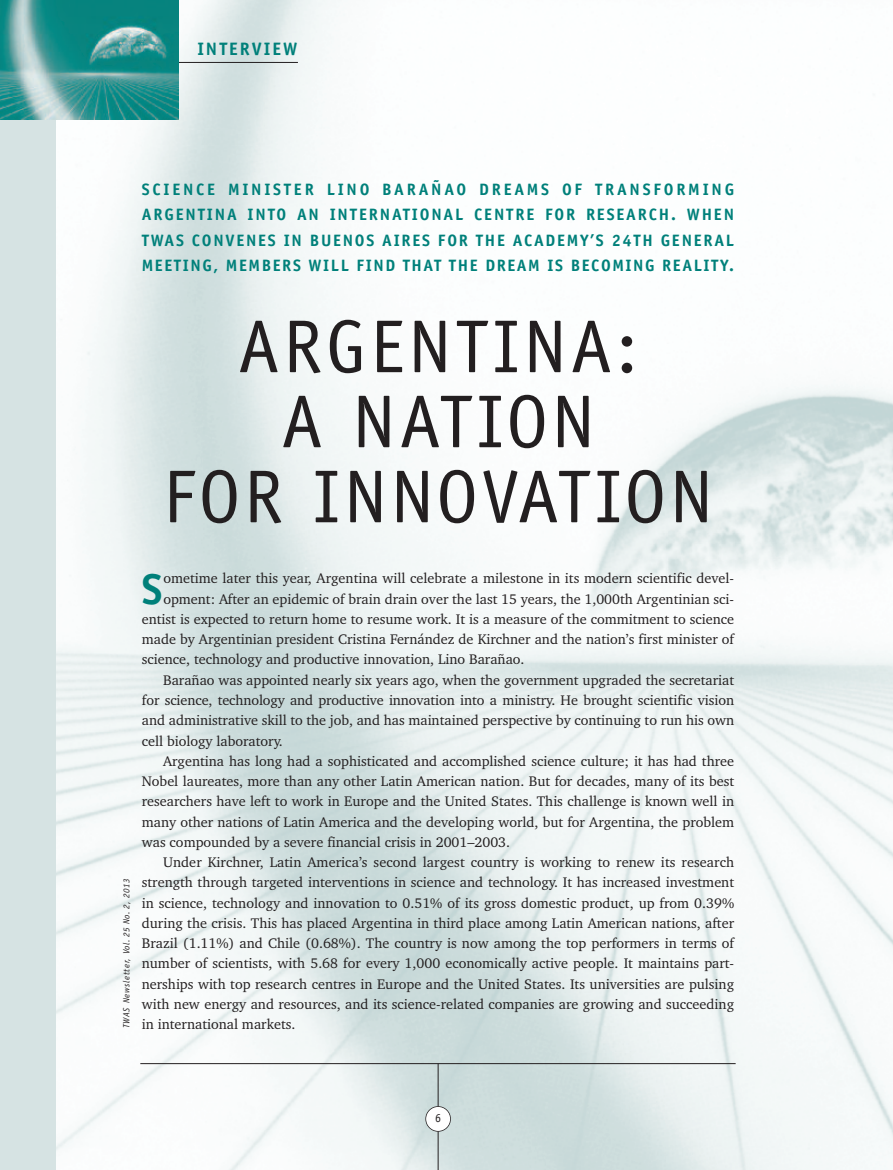
<style>
.page{position:relative;width:893px;height:1170px;background:#fff}
.page>*{position:absolute;margin:0;border:0;box-sizing:border-box;transform-origin:0 0}
.t1{font:75px/75px "Officina Sans";letter-spacing:.05em;color:#231f20;text-align:center}
.t2{font:700 43.2px "Officina Sans";color:#00807a}
.t3{font:700 18px "Officina Sans";letter-spacing:.11em;color:#00807a}
.t4{font:700 16.5px/25.5px "Officina Sans";letter-spacing:.095em;color:#00807a;text-align:justify}
.t5{font:14.25px "Charter BT";color:#231f20}
.t6{font:12px "Officina Sans";color:#231f20}
.t7{font:italic 9px "Officina Sans";letter-spacing:.05em;color:#231f20}
</style>
<div class="page">
<img style="left:55px;top:0;width:838px;height:1169px">
<div style="left:0;top:0;width:55px;height:1169px;background:#d6e3e3"></div>
<hr style="left:438px;top:1063px;width:1px;height:106px;background:#231f20">
<div style="left:426px;top:1106px;width:24px;height:25px;background:#fff;border-radius:50%"></div>
<div style="left:425px;top:1106px;width:26px;height:25px;border:2px solid #231f20;border-radius:50%"></div>
<hr style="left:140px;top:1063px;width:596px;height:1px;background:#231f20">
<hr style="left:163px;top:62px;width:135px;height:1px;background:#231f20">
<img style="left:0;top:0;width:179px;height:119px">
<p class="t3" style="left:197px;top:42px;width:102px">INTERVIEW</p>
<p class="t4" style="left:142px;top:178px;width:594px">SCIENCE MINISTER LINO BARAÑAO DREAMS OF TRANSFORMING ARGENTINA INTO AN INTERNATIONAL CENTRE FOR RESEARCH. WHEN TWAS CONVENES IN BUENOS AIRES FOR THE ACADEMY’S 24TH GENERAL MEETING, MEMBERS WILL FIND THAT THE DREAM IS BECOMING REALITY.</p>
<h1 class="t1" style="left:163px;top:315px;width:551px">ARGENTINA:<br>A NATION<br>FOR INNOVATION</h1>
<p class="t7" style="left:123px;top:1027px;width:151px;rotate:-90deg">TWAS Newsletter, Vol. 25 No. 2, 2013</p>
<h2 class="t2" style="left:142px;top:572px;width:22px">S</h2>
<p class="t5" style="left:163px;top:573px;width:572px">ometime later this year, Argentina will celebrate a milestone in its modern scientific devel-</p>
<p class="t5" style="left:163px;top:593px;width:572px">opment: After an epidemic of brain drain over the last 15 years, the 1,000th Argentinian sci-</p>
<p class="t5" style="left:142px;top:613px;width:594px">entist is expected to return home to resume work. It is a measure of the commitment to science</p>
<p class="t5" style="left:142px;top:633px;width:594px">made by Argentinian president Cristina Fernández de Kirchner and the nation’s first minister of</p>
<p class="t5" style="left:142px;top:654px;width:384px">science, technology and productive innovation, Lino Barañao.</p>
<p class="t5" style="left:163px;top:674px;width:573px">Barañao was appointed nearly six years ago, when the government upgraded the secretariat</p>
<p class="t5" style="left:142px;top:694px;width:594px">for science, technology and productive innovation into a ministry. He brought scientific vision</p>
<p class="t5" style="left:142px;top:714px;width:594px">and administrative skill to the job, and has maintained perspective by continuing to run his own</p>
<p class="t5" style="left:142px;top:735px;width:142px">cell biology laboratory.</p>
<p class="t5" style="left:163px;top:755px;width:573px">Argentina has long had a sophisticated and accomplished science culture; it has had three</p>
<p class="t5" style="left:142px;top:775px;width:594px">Nobel laureates, more than any other Latin American nation. But for decades, many of its best</p>
<p class="t5" style="left:142px;top:795px;width:594px">researchers have left to work in Europe and the United States. This challenge is known well in</p>
<p class="t5" style="left:142px;top:816px;width:594px">many other nations of Latin America and the developing world, but for Argentina, the problem</p>
<p class="t5" style="left:142px;top:836px;width:370px">was compounded by a severe financial crisis in 2001–2003.</p>
<p class="t5" style="left:163px;top:856px;width:573px">Under Kirchner, Latin America’s second largest country is working to renew its research</p>
<p class="t5" style="left:142px;top:876px;width:594px">strength through targeted interventions in science and technology. It has increased investment</p>
<p class="t5" style="left:142px;top:897px;width:594px">in science, technology and innovation to 0.51% of its gross domestic product, up from 0.39%</p>
<p class="t5" style="left:142px;top:917px;width:594px">during the crisis. This has placed Argentina in third place among Latin American nations, after</p>
<p class="t5" style="left:142px;top:937px;width:594px">Brazil (1.11%) and Chile (0.68%). The country is now among the top performers in terms of</p>
<p class="t5" style="left:142px;top:957px;width:594px">number of scientists, with 5.68 for every 1,000 economically active people. It maintains part-</p>
<p class="t5" style="left:142px;top:978px;width:594px">nerships with top research centres in Europe and the United States. Its universities are pulsing</p>
<p class="t5" style="left:142px;top:998px;width:594px">with new energy and resources, and its science-related companies are growing and succeeding</p>
<p class="t5" style="left:142px;top:1018px;width:155px">in international markets.</p>
<p class="t6" style="left:435px;top:1113px;width:7px">6</p>
</div>
